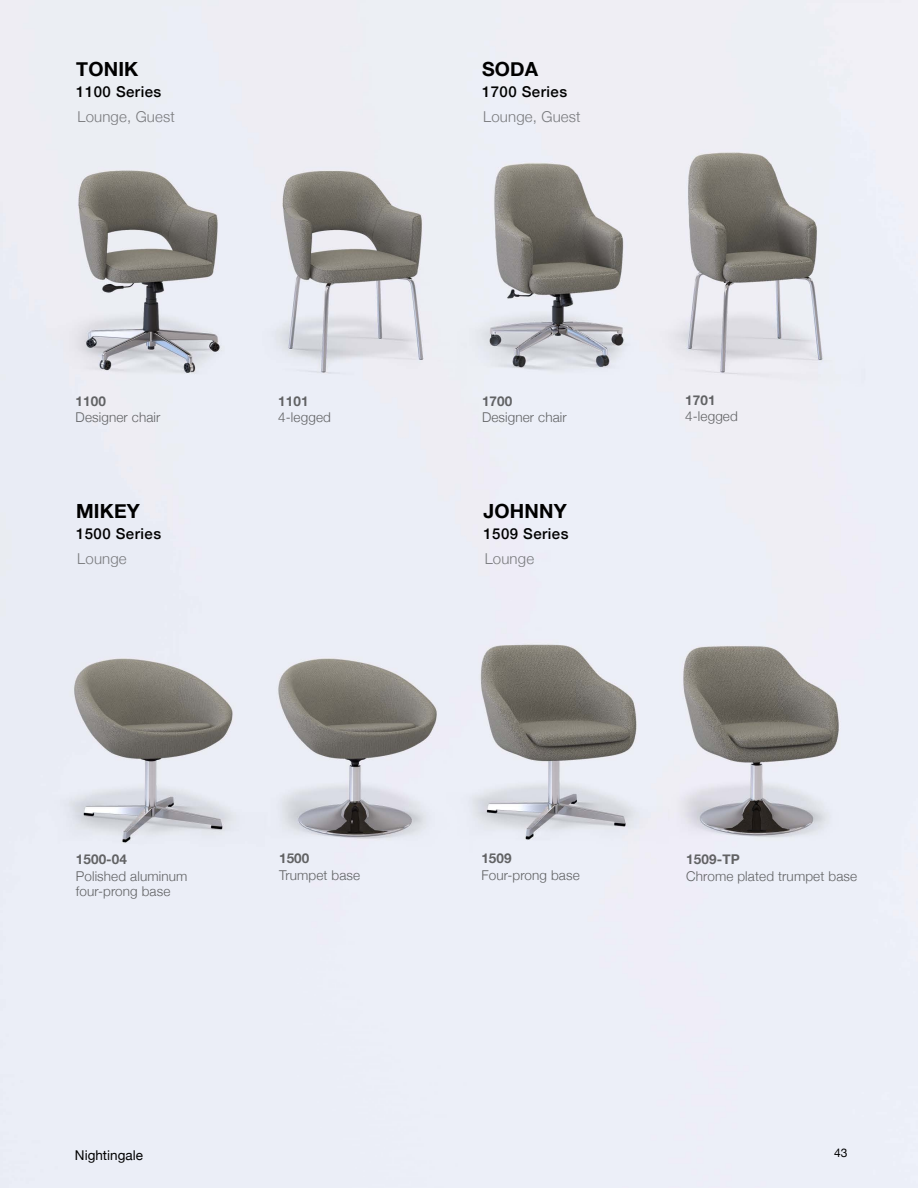
<style>
.page{position:relative;width:918px;height:1188px;background:#fff}
.page>*{position:absolute;margin:0;border:0;box-sizing:border-box;transform-origin:0 0}
.t1{font:700 19.5px "Helvetica Neue";letter-spacing:.01em;color:#000}
.t2{font:500 15px "Helvetica Neue";letter-spacing:.03em;color:#000}
.t3{font:300 15px "Helvetica Neue";letter-spacing:.01em;color:#797a7d}
.t4{font:300 13.5px/15px "Helvetica Neue";letter-spacing:.01em;color:#616264}
.t5{font:700 13.5px "Helvetica Neue";letter-spacing:.01em;color:#616264}
.t6{font:13.5px "Helvetica Neue";color:#000}
.t7{font:12px "Helvetica Neue";color:#000}
</style>
<div class="page">
<img style="left:0;top:0;width:918px;height:1188px">
<h1 class="t1" style="left:76px;top:54px;width:64px">TONIK</h1>
<p class="t2" style="left:76px;top:80px;width:87px">1100 Series</p>
<h1 class="t1" style="left:482px;top:54px;width:58px">SODA</h1>
<p class="t2" style="left:482px;top:79px;width:87px">1700 Series</p>
<p class="t3" style="left:78px;top:104px;width:99px">Lounge, Guest</p>
<p class="t3" style="left:483px;top:104px;width:99px">Lounge, Guest</p>
<p class="t5" style="left:76px;top:390px;width:32px">1100</p>
<p class="t4" style="left:76px;top:409px;width:86px">Designer chair</p>
<h1 class="t1" style="left:76px;top:496px;width:65px">MIKEY</h1>
<p class="t2" style="left:76px;top:521px;width:87px">1500 Series</p>
<p class="t5" style="left:278px;top:390px;width:32px">1101</p>
<p class="t4" style="left:278px;top:409px;width:54px">4-legged</p>
<p class="t5" style="left:482px;top:390px;width:32px">1700</p>
<p class="t4" style="left:482px;top:409px;width:86px">Designer chair</p>
<h1 class="t1" style="left:483px;top:496px;width:85px">JOHNNY</h1>
<p class="t2" style="left:483px;top:522px;width:87px">1509 Series</p>
<p class="t3" style="left:77px;top:546px;width:51px">Lounge</p>
<p class="t3" style="left:485px;top:547px;width:51px">Lounge</p>
<p class="t5" style="left:685px;top:390px;width:32px">1701</p>
<p class="t4" style="left:685px;top:408px;width:54px">4-legged</p>
<p class="t5" style="left:76px;top:849px;width:53px">1500-04</p>
<p class="t4" style="left:76px;top:867px;width:113px">Polished aluminum four-prong base</p>
<p class="t5" style="left:279px;top:848px;width:32px">1500</p>
<p class="t4" style="left:279px;top:866px;width:83px">Trumpet base</p>
<p class="t5" style="left:481px;top:848px;width:32px">1509</p>
<p class="t4" style="left:481px;top:866px;width:100px">Four-prong base</p>
<p class="t5" style="left:686px;top:849px;width:55px">1509-TP</p>
<p class="t4" style="left:686px;top:867px;width:172px">Chrome plated trumpet base</p>
<p class="t6" style="left:75px;top:1147px;width:69px">Nightingale</p>
<p class="t7" style="left:834px;top:1146px;width:15px">43</p>
</div>
